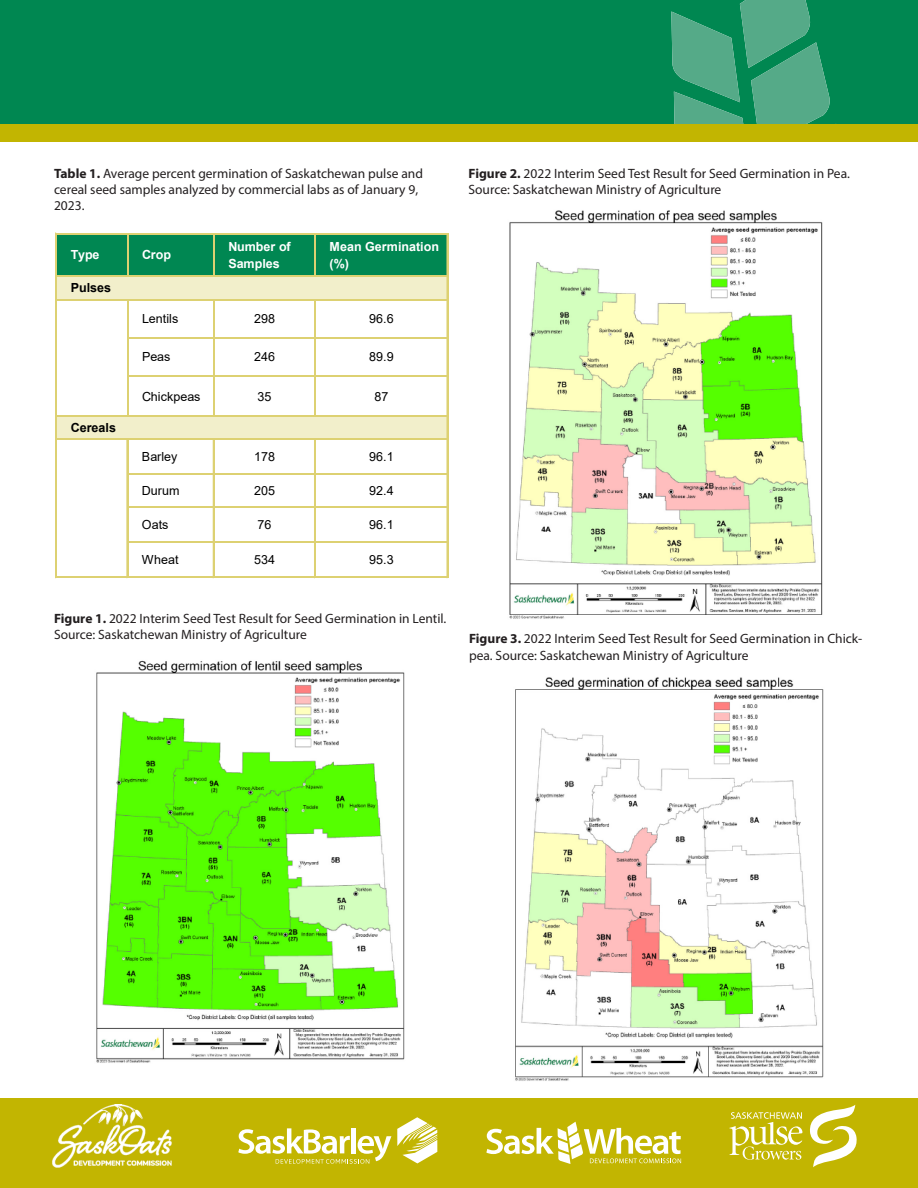
<style>
.page{position:relative;width:918px;height:1188px;background:#fff}
.page>*{position:absolute;margin:0;border:0;box-sizing:border-box;transform-origin:0 0}
.t1{font:13.5px/16.2px "Myriad Pro";color:#231f20}
.t2{font:12.6px "Arial";color:#000}
.t3{font:700 12.6px/16.4px "Arial";color:#fff}
.t4{font:700 12.6px "Arial";color:#000}
.s1{font-weight:700}
</style>
<div class="page">
<div style="left:0;top:0;width:918px;height:131px;background:#008751"></div>
<svg style="left:671px;top:0;width:165px;height:124px"></svg>
<div style="left:0;top:124px;width:918px;height:18px;background:#c2b501"></div>
<div style="left:0;top:1098px;width:918px;height:90px;background:#c2b501"></div>
<img style="left:52px;top:1105px;width:120px;height:63px">
<svg style="left:397px;top:1117px;width:40px;height:46px"></svg>
<svg style="left:238px;top:1128px;width:153px;height:36px"></svg>
<svg style="left:810px;top:1105px;width:47px;height:62px"></svg>
<svg style="left:729px;top:1112px;width:73px;height:48px"></svg>
<svg style="left:486px;top:1122px;width:195px;height:42px"></svg>
<div style="left:57px;top:234px;width:391px;height:42px;background:#008752"></div>
<div style="left:57px;top:276px;width:391px;height:24px;background:#f2efcb"></div>
<div style="left:57px;top:416px;width:391px;height:23px;background:#f2efcb"></div>
<hr style="left:127px;top:234px;width:1px;height:43px;background:#ddd172">
<hr style="left:213px;top:234px;width:2px;height:43px;background:#ddd172">
<hr style="left:314px;top:234px;width:2px;height:43px;background:#ddd172">
<hr style="left:127px;top:300px;width:1px;height:117px;background:#ddd172">
<hr style="left:213px;top:300px;width:2px;height:117px;background:#ddd172">
<hr style="left:314px;top:300px;width:2px;height:117px;background:#ddd172">
<hr style="left:55px;top:233px;width:1px;height:345px;background:#ddd172">
<hr style="left:56px;top:233px;width:1px;height:345px;background:#ddd172">
<hr style="left:127px;top:440px;width:1px;height:138px;background:#ddd172">
<hr style="left:213px;top:440px;width:2px;height:138px;background:#ddd172">
<hr style="left:314px;top:440px;width:2px;height:138px;background:#ddd172">
<hr style="left:447px;top:234px;width:1px;height:344px;background:#ddd172">
<hr style="left:57px;top:233px;width:391px;height:1px;background:#ddd172">
<hr style="left:57px;top:276px;width:391px;height:1px;background:#ddd172">
<hr style="left:57px;top:299px;width:391px;height:1px;background:#ddd172">
<hr style="left:128px;top:337px;width:320px;height:2px;background:#ddd172">
<hr style="left:128px;top:375px;width:320px;height:2px;background:#ddd172">
<hr style="left:57px;top:416px;width:391px;height:1px;background:#ddd172">
<hr style="left:57px;top:438px;width:391px;height:2px;background:#ddd172">
<hr style="left:128px;top:473px;width:320px;height:1px;background:#ddd172">
<hr style="left:128px;top:507px;width:320px;height:1px;background:#ddd172">
<hr style="left:128px;top:542px;width:320px;height:1px;background:#ddd172">
<hr style="left:57px;top:576px;width:391px;height:2px;background:#ddd172">
<img style="left:96px;top:660px;width:309px;height:403px">
<img style="left:509px;top:210px;width:314px;height:409px">
<img style="left:515px;top:677px;width:309px;height:404px">
<p class="t1" style="left:54px;top:165px;width:371px"><span class="s1">Table 1.</span> Average percent germination of Saskatchewan pulse and cereal seed samples analyzed by commercial labs as of January 9,<br>2023.</p>
<p class="t3" style="left:71px;top:247px;width:30px">Type</p>
<p class="t3" style="left:142px;top:247px;width:31px">Crop</p>
<p class="t3" style="left:228px;top:239px;width:64px">Number of<br>Samples</p>
<p class="t3" style="left:330px;top:239px;width:111px">Mean Germination (%)</p>
<p class="t4" style="left:71px;top:278px;width:42px">Pulses</p>
<p class="t4" style="left:71px;top:418px;width:47px">Cereals</p>
<p class="t2" style="left:142px;top:310px;width:38px">Lentils</p>
<p class="t2" style="left:254px;top:310px;width:22px">298</p>
<p class="t2" style="left:369px;top:310px;width:26px">96.6</p>
<p class="t2" style="left:142px;top:348px;width:30px">Peas</p>
<p class="t2" style="left:254px;top:348px;width:22px">246</p>
<p class="t2" style="left:369px;top:348px;width:26px">89.9</p>
<p class="t2" style="left:142px;top:388px;width:60px">Chickpeas</p>
<p class="t2" style="left:258px;top:388px;width:15px">35</p>
<p class="t2" style="left:375px;top:388px;width:15px">87</p>
<p class="t2" style="left:142px;top:448px;width:37px">Barley</p>
<p class="t2" style="left:254px;top:448px;width:22px">178</p>
<p class="t2" style="left:369px;top:448px;width:26px">96.1</p>
<p class="t2" style="left:142px;top:482px;width:39px">Durum</p>
<p class="t2" style="left:254px;top:482px;width:22px">205</p>
<p class="t2" style="left:369px;top:482px;width:26px">92.4</p>
<p class="t2" style="left:142px;top:516px;width:28px">Oats</p>
<p class="t2" style="left:258px;top:516px;width:15px">76</p>
<p class="t2" style="left:369px;top:516px;width:26px">96.1</p>
<p class="t2" style="left:142px;top:551px;width:38px">Wheat</p>
<p class="t2" style="left:254px;top:551px;width:22px">534</p>
<p class="t2" style="left:369px;top:551px;width:26px">95.3</p>
<p class="t1" style="left:54px;top:610px;width:394px"><span class="s1">Figure 1.</span> 2022 Interim Seed Test Result for Seed Germination in Lentil.<br>Source: Saskatchewan Ministry of Agriculture</p>
<p class="t1" style="left:469px;top:165px;width:383px"><span class="s1">Figure 2.</span> 2022 Interim Seed Test Result for Seed Germination in Pea.<br>Source: Saskatchewan Ministry of Agriculture</p>
<p class="t1" style="left:469px;top:631px;width:395px"><span class="s1">Figure 3.</span> 2022 Interim Seed Test Result for Seed Germination in Chick&shy;pea. Source: Saskatchewan Ministry of Agriculture</p>
</div>
